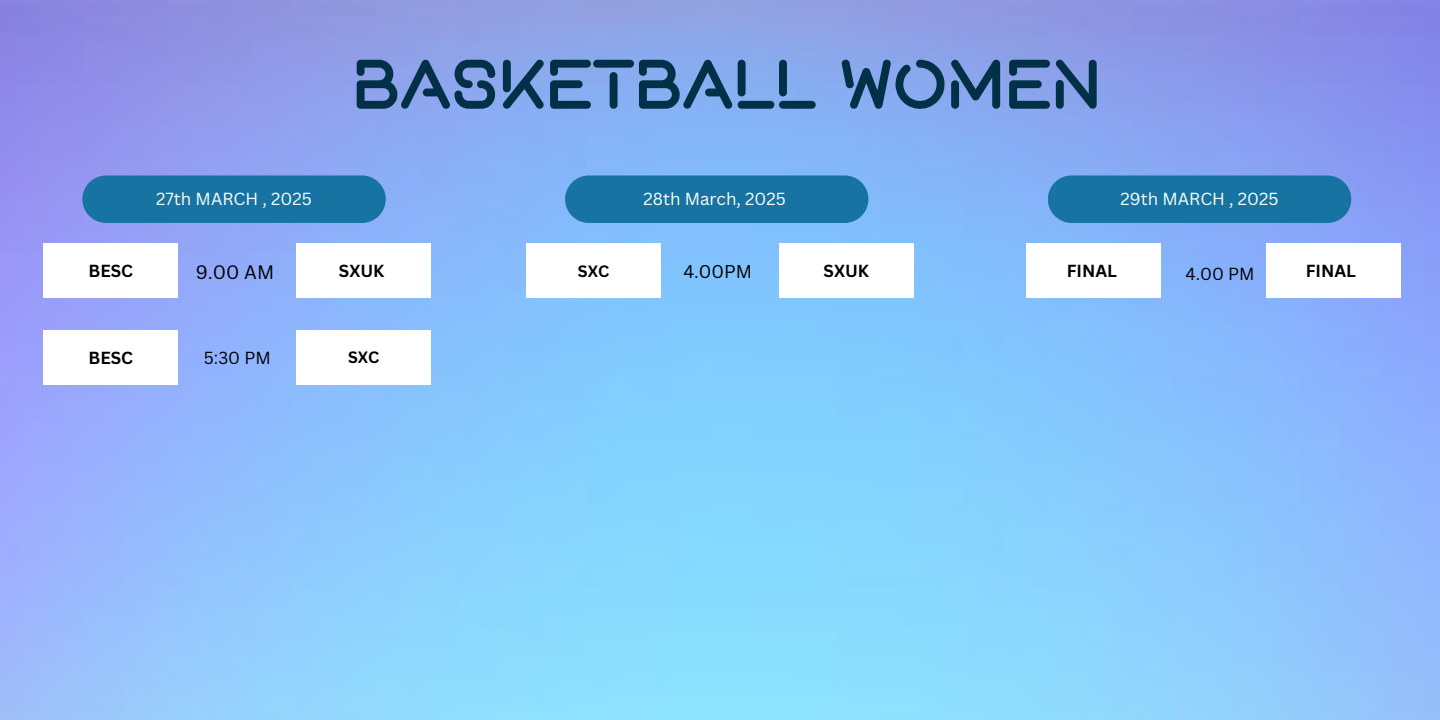
<style>
.page{position:relative;width:1440px;height:720px;background:#fff}
.page>*{position:absolute;margin:0;border:0;box-sizing:border-box;transform-origin:0 0}
.t1{font:70px "Spacewar";color:#023047}
.t2{font:19px "Canva Sans";color:#000}
.t3{font:18px "Canva Sans";color:#000}
.t4{font:17px "Canva Sans";color:#fff}
.t5{font:700 17px "Canva Sans";color:#000}
.t6{font:17px "Canva Sans";color:#000}
.t7{font:700 16px "Canva Sans";color:#000}
</style>
<div class="page">
<img style="left:0;top:0;width:1440px;height:720px">
<div style="left:82px;top:175px;width:304px;height:48px;background:#1774a2;border-radius:24px"></div>
<div style="left:44px;top:244px;width:134px;height:54px;background:#fff"></div>
<div style="left:296px;top:244px;width:135px;height:54px;background:#fff"></div>
<div style="left:44px;top:330px;width:134px;height:55px;background:#fff"></div>
<div style="left:296px;top:330px;width:135px;height:55px;background:#fff"></div>
<div style="left:565px;top:175px;width:303px;height:48px;background:#1774a2;border-radius:24px"></div>
<div style="left:526px;top:244px;width:135px;height:54px;background:#fff"></div>
<div style="left:779px;top:244px;width:135px;height:54px;background:#fff"></div>
<div style="left:1048px;top:175px;width:303px;height:48px;background:#1774a2;border-radius:24px"></div>
<div style="left:1027px;top:244px;width:134px;height:54px;background:#fff"></div>
<div style="left:1266px;top:244px;width:134px;height:54px;background:#fff"></div>
<p class="t4" style="left:156px;top:187px;width:157px">27th MARCH , 2025</p>
<h3 class="t1" style="left:352px;top:56px;width:751px">BASKETBALL WOMEN</h3>
<h3 class="t4" style="left:643px;top:187px;width:144px">28th March, 2025</h3>
<h3 class="t4" style="left:1120px;top:187px;width:160px">29th MARCH , 2025</h3>
<h1 class="t5" style="left:89px;top:259px;width:46px">BESC</h1>
<p class="t2" style="left:196px;top:258px;width:80px">9.00 AM</p>
<p class="t5" style="left:339px;top:259px;width:47px">SXUK</p>
<p class="t5" style="left:89px;top:346px;width:46px">BESC</p>
<h2 class="t6" style="left:204px;top:346px;width:68px">5:30 PM</h2>
<h3 class="t7" style="left:348px;top:346px;width:33px">SXC</h3>
<h3 class="t7" style="left:578px;top:259px;width:33px">SXC</h3>
<p class="t3" style="left:683px;top:259px;width:70px">4.00PM</p>
<h2 class="t5" style="left:824px;top:259px;width:47px">SXUK</h2>
<h3 class="t5" style="left:1067px;top:259px;width:52px">FINAL</h3>
<p class="t6" style="left:1185px;top:262px;width:71px">4.00 PM</p>
<h4 class="t5" style="left:1306px;top:259px;width:52px">FINAL</h4>
</div>
